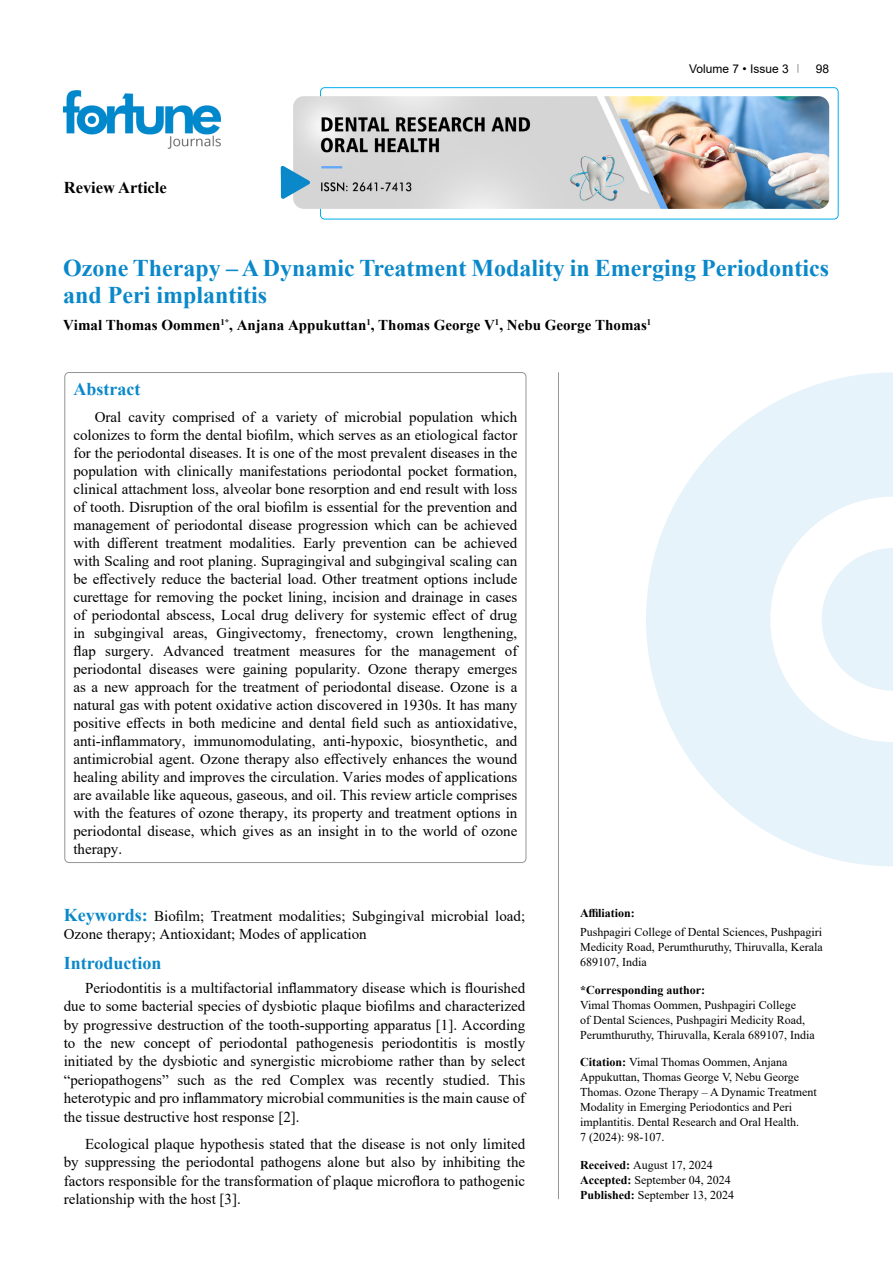
<style>
.page{position:relative;width:893px;height:1263px;background:#fff}
.page>*{position:absolute;margin:0;border:0;box-sizing:border-box;transform-origin:0 0}
.t1{font:700 24px/27px "Times New Roman";color:#0a88ca}
.t2{font:700 18px "Times New Roman";color:#0a88ca}
.t3{font:700 16.5px "Times New Roman";color:#000}
.t4{font:15px/18px "Times New Roman";color:#000;text-align:justify}
.t5{font:700 15px "Times New Roman";color:#000}
.t6{font:12px/15px "Times New Roman";color:#000}
.t7{font:700 12px "Times New Roman";color:#000}
.t8{font:12px "Arial";color:#000}
.s1{font-weight:700;font-size:18px;color:#0a88ca}
.s2{font-weight:700}
</style>
<div class="page">
<div style="left:320px;top:87px;width:518px;height:132px;border:1px solid #00aeef;border-radius:4px"></div>
<img style="left:64px;top:90px;width:157px;height:59px">
<img style="left:293px;top:96px;width:536px;height:113px">
<svg style="left:281px;top:166px;width:29px;height:33px"></svg>
<hr style="left:558px;top:372px;width:1px;height:827px;background:#939598">
<svg style="left:646px;top:372px;width:247px;height:494px;fill:#e6f3fa"></svg>
<svg style="left:822px;top:548px;width:71px;height:143px"></svg>
<p class="t3" style="left:64px;top:175px;width:105px">Review Article</p>
<p class="t8" style="left:689px;top:60px;width:101px">Volume 7 • Issue 3</p>
<p class="t8" style="left:816px;top:60px;width:15px">98</p>
<h1 class="t1" style="left:63px;top:254px;width:768px">Ozone Therapy – A Dynamic Treatment Modality in Emerging Periodontics and Peri implantitis</h1>
<p class="t5" style="left:63px;top:314px;width:590px">Vimal Thomas Oommen<sup>1*</sup>, Anjana Appukuttan<sup>1</sup>, Thomas George V<sup>1</sup>, Nebu George Thomas<sup>1</sup></p>
<p class="t2" style="left:73px;top:376px;width:68px">Abstract</p>
<p class="t4" style="left:73px;top:407px;width:445px;text-indent:21px">Oral cavity comprised of a variety of microbial population which colonizes to form the dental biofilm, which serves as an etiological factor for the periodontal diseases. It is one of the most prevalent diseases in the population with clinically manifestations periodontal pocket formation, clinical attachment loss, alveolar bone resorption and end result with loss of tooth. Disruption of the oral biofilm is essential for the prevention and management of periodontal disease progression which can be achieved with different treatment modalities. Early prevention can be achieved with Scaling and root planing. Supragingival and subgingival scaling can be effectively reduce the bacterial load. Other treatment options include curettage for removing the pocket lining, incision and drainage in cases of periodontal abscess, Local drug delivery for systemic effect of drug in subgingival areas, Gingivectomy, frenectomy, crown lengthening, flap surgery. Advanced treatment measures for the management of periodontal diseases were gaining popularity. Ozone therapy emerges as a new approach for the treatment of periodontal disease. Ozone is a natural gas with potent oxidative action discovered in 1930s. It has many positive effects in both medicine and dental field such as antioxidative, anti-inflammatory, immunomodulating, anti-hypoxic, biosynthetic, and antimicrobial agent. Ozone therapy also effectively enhances the wound healing ability and improves the circulation. Varies modes of applications are available like aqueous, gaseous, and oil. This review article comprises with the features of ozone therapy, its property and treatment options in periodontal disease, which gives as an insight in to the world of ozone therapy.</p>
<p class="t4" style="left:64px;top:906px;width:463px;line-height:18.5px"><span class="s1">Keywords:</span> Biofilm; Treatment modalities; Subgingival microbial load;<br>Ozone therapy; Antioxidant; Modes of application</p>
<p class="t2" style="left:64px;top:950px;width:99px">Introduction</p>
<p class="t4" style="left:64px;top:978px;width:463px;line-height:18.5px;text-indent:21px">Periodontitis is a multifactorial inflammatory disease which is flourished due to some bacterial species of dysbiotic plaque biofilms and characterized by progressive destruction of the tooth‐supporting apparatus [1]. According to the new concept of periodontal pathogenesis periodontitis is mostly initiated by the dysbiotic and synergistic microbiome rather than by select “periopathogens” such as the red Complex was recently studied. This heterotypic and pro inflammatory microbial communities is the main cause of the tissue destructive host response [2].</p>
<p class="t4" style="left:64px;top:1134px;width:463px;line-height:18.5px;text-indent:21px">Ecological plaque hypothesis stated that the disease is not only limited by suppressing the periodontal pathogens alone but also by inhibiting the factors responsible for the transformation of plaque microflora to pathogenic relationship with the host [3].</p>
<p class="t7" style="left:580px;top:904px;width:56px">Affiliation:</p>
<p class="t6" style="left:580px;top:924px;width:244px;text-align:justify">Pushpagiri College of Dental Sciences, Pushpagiri Medicity Road, Perumthuruthy, Thiruvalla, Kerala 689107, India</p>
<p class="t7" style="left:580px;top:981px;width:127px">*Corresponding author:</p>
<p class="t6" style="left:580px;top:997px;width:236px">Vimal Thomas Oommen, Pushpagiri College<br>of Dental Sciences, Pushpagiri Medicity Road,<br>Perumthuruthy, Thiruvalla, Kerala 689107, India</p>
<p class="t6" style="left:580px;top:1054px;width:238px"><span class="s2">Citation:</span> Vimal Thomas Oommen, Anjana Appukuttan, Thomas George V, Nebu George Thomas. Ozone Therapy – A Dynamic Treatment Modality in Emerging Periodontics and Peri implantitis. Dental Research and Oral Health.<br>7 (2024): 98-107.</p>
<p class="t6" style="left:580px;top:1157px;width:156px"><span class="s2">Received:</span> August 17, 2024<br><span class="s2">Accepted:</span> September 04, 2024<br><span class="s2">Published:</span> September 13, 2024</p>
</div>
